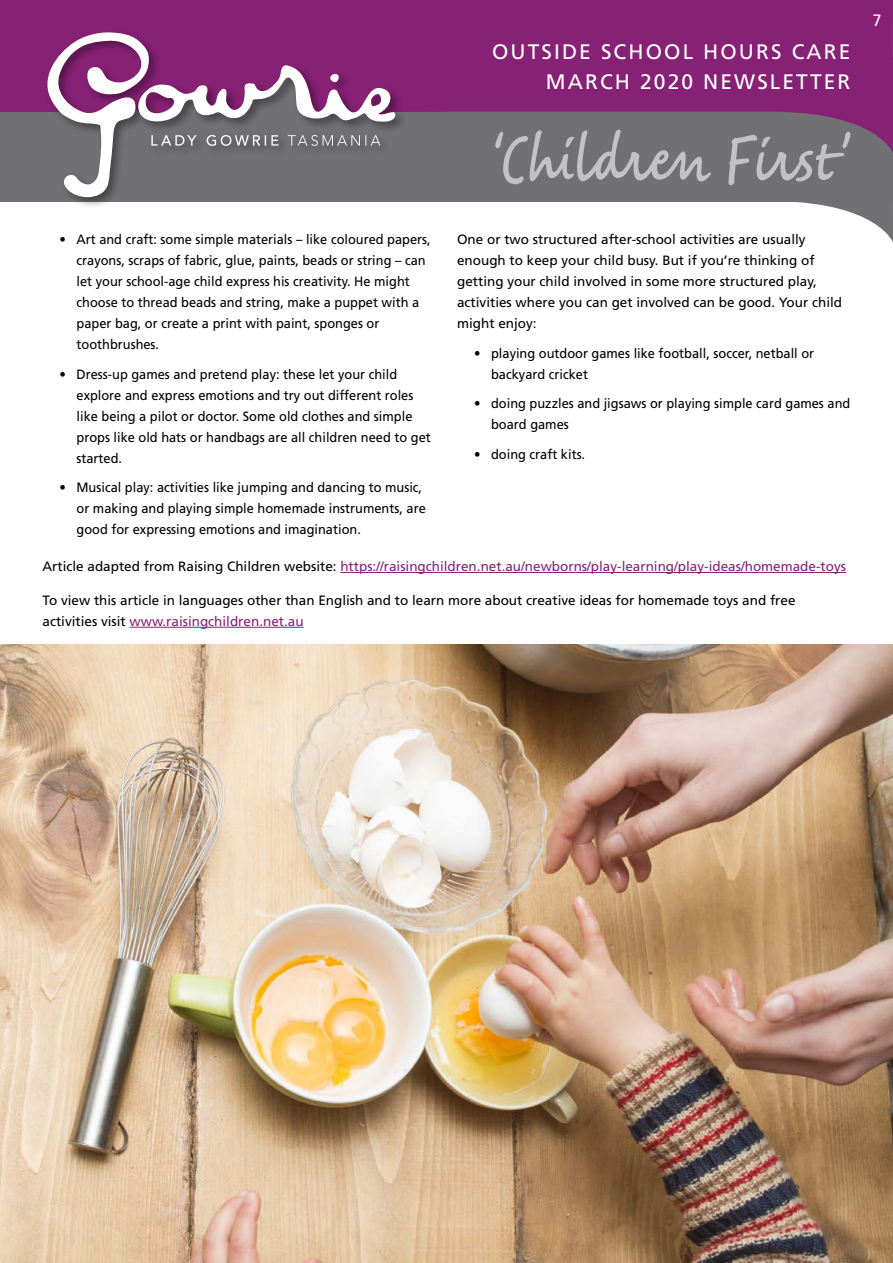
<style>
.page{position:relative;width:893px;height:1263px;background:#fff}
.page>*{position:absolute;margin:0;border:0;box-sizing:border-box;transform-origin:0 0}
.t1{font:21px/29.8px "Frutiger";letter-spacing:.1em;color:#fff;text-align:right}
.t2{font:16.5px "Frutiger";color:#fff;scale:.95 1}
.t3{font:13.5px/21px "Frutiger";color:#000;scale:.95 1}
.t4{font:13.5px/21px "Frutiger";color:#000}
.t5{font:13.5px "Frutiger";color:#872175}
.s1{color:#000}
.s2{color:#872175}
</style>
<div class="page">
<div style="left:0;top:68px;width:893px;height:134px;background:#717073"></div>
<div style="left:0;top:0;width:893px;height:55px;background:#872175"></div>
<div style="left:0;top:14px;width:448px;height:98px;background:#872175"></div>
<svg style="left:407px;top:55px;width:486px;height:90px;fill:#872175"></svg>
<svg style="left:730px;top:145px;width:163px;height:97px;fill:#727074"></svg>
<div style="left:45px;top:30px;width:362px;height:180px;background:#000;opacity:.4"></div>
<svg style="left:39px;top:31px;width:357px;height:170px"></svg>
<svg style="left:495px;top:130px;width:355px;height:55px"></svg>
<img style="left:0;top:644px;width:893px;height:619px">
<hr style="left:340px;top:572px;width:506px;height:1px;background:#872175">
<hr style="left:130px;top:627px;width:174px;height:1px;background:#872175">
<h1 class="t1" style="left:492px;top:36px;width:360px">OUTSIDE SCHOOL HOURS CARE<br>MARCH 2020 NEWSLETTER</h1>
<p class="t2" style="left:873px;top:11px;width:11px">7</p>
<p class="t3" style="left:77px;top:229px;width:374px;text-indent:-17px">• Art and craft: some simple materials – like coloured papers, crayons, scraps of fabric, glue, paints, beads or string – can let your school-age child express his creativity. He might choose to thread beads and string, make a puppet with a paper bag, or create a print with paint, sponges or toothbrushes.</p>
<p class="t3" style="left:77px;top:364px;width:374px;text-indent:-17px">• Dress-up games and pretend play: these let your child explore and express emotions and try out different roles like being a pilot or doctor. Some old clothes and simple props like old hats or handbags are all children need to get started.</p>
<p class="t3" style="left:77px;top:477px;width:369px;text-indent:-17px">• Musical play: activities like jumping and dancing to music, or making and playing simple homemade instruments, are good for expressing emotions and imagination.</p>
<p class="t4" style="left:457px;top:229px;width:386px">One or two structured after-school activities are usually enough to keep your child busy. But if you’re thinking of getting your child involved in some more structured play, activities where you can get involved can be good. Your child might enjoy:</p>
<p class="t3" style="left:491px;top:343px;width:342px;text-indent:-17px">• playing outdoor games like football, soccer, netball or backyard cricket</p>
<p class="t3" style="left:491px;top:393px;width:380px;text-indent:-17px">• doing puzzles and jigsaws or playing simple card games and board games</p>
<p class="t3" style="left:474px;top:444px;width:116px">• doing craft kits.</p>
<p class="t5" style="left:43px;top:558px;width:805px"><span class="s1">Article adapted from Raising Children website:</span> https://raisingchildren. net.au/newborns/play-learning/play-ideas/homemade-toys</p>
<p class="t4" style="left:43px;top:589px;width:754px">To view this article in languages other than English and to learn more about creative ideas for homemade toys and free activities visit <span class="s2">www. raisingchildren. net.au</span></p>
</div>
